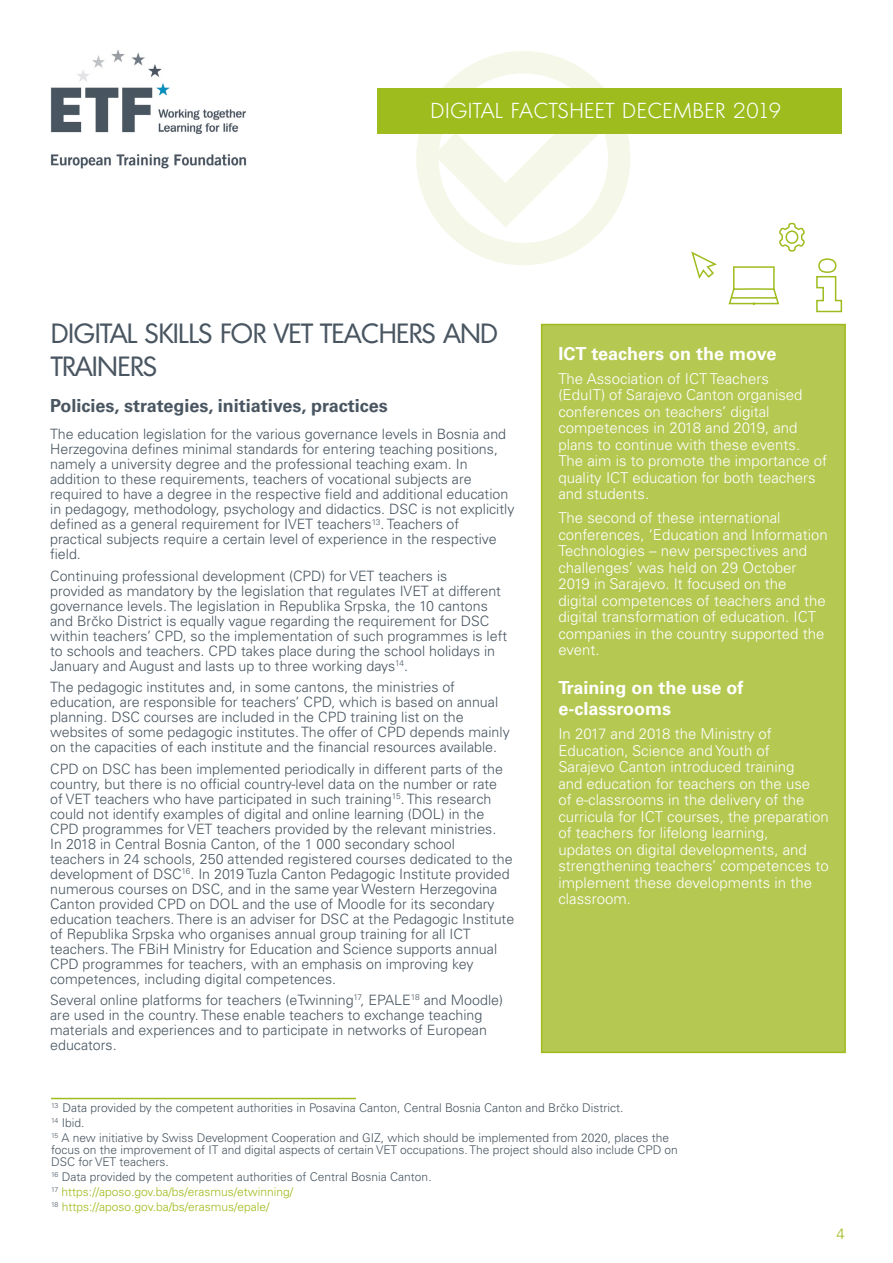
<style>
.page{position:relative;width:893px;height:1263px;background:#fff}
.page>*{position:absolute;margin:0;border:0;box-sizing:border-box;transform-origin:0 0}
.t1{font:27px/32.4px "Montreal TS";color:#495661}
.t2{font:300 21px "Montreal TS";letter-spacing:.05em;color:#fff}
.t3{font:700 18px/21.6px "Univers LTCYR 65";color:#fff}
.t4{font:700 18px "Univers LTCYR 65";color:#495661}
.t5{font:300 15px/16.5px "Univers LTCYR 45";color:#fff}
.t6{font:300 15px "Univers LTCYR 45";color:#9ebc1d}
.t7{font:300 14.25px/15px "Univers LTCYR 45";color:#495661}
.t8{font:300 12px/15px "Univers LTCYR 45";color:#495661}
.t9{font:300 12px/15px "Univers LTCYR 45";color:#9ebc1d}
.s1{color:#495661}
</style>
<div class="page">
<svg style="left:416px;top:51px;width:214px;height:214px"></svg>
<div style="left:378px;top:88px;width:464px;height:45px;background:#9ebc1d"></div>
<svg style="left:691px;top:251px;width:26px;height:28px"></svg>
<svg style="left:816px;top:276px;width:27px;height:37px"></svg>
<div style="left:818px;top:258px;width:18px;height:15px;border:2px solid #9ebc1d;border-radius:50%"></div>
<svg style="left:779px;top:222px;width:26px;height:30px"></svg>
<svg style="left:728px;top:266px;width:52px;height:39px"></svg>
<div style="left:541px;top:324px;width:305px;height:729px;background:#b4c852;border:2px solid #9ebc1d"></div>
<hr style="left:51px;top:1098px;width:305px;height:1px;background:#9ebc1d">
<img style="left:51px;top:50px;width:196px;height:119px">
<h2 class="t2" style="left:431px;top:98px;width:352px">DIGITAL FACTSHEET DECEMBER 2019</h2>
<h1 class="t1" style="left:51px;top:317px;width:448px">DIGITAL SKILLS FOR VET TEACHERS AND<br>TRAINERS</h1>
<p class="t4" style="left:50px;top:393px;width:339px">Policies, strategies, initiatives, practices</p>
<p class="t7" style="left:50px;top:426px;width:466px">The education legislation for the various governance levels in Bosnia and Herzegovina defines minimal standards for entering teaching positions, namely a university degree and the professional teaching exam. In addition to these requirements, teachers of vocational subjects are required to have a degree in the respective field and additional education in pedagogy, methodology, psychology and didactics. DSC is not explicitly defined as a general requirement for IVET teachers<sup>13</sup>. Teachers of practical subjects require a certain level of experience in the respective field.</p>
<p class="t7" style="left:50px;top:568px;width:458px">Continuing professional development (CPD) for VET teachers is<br>provided as mandatory by the legislation that regulates IVET at different governance levels. The legislation in Republika Srpska, the 10 cantons and Brčko District is equally vague regarding the requirement for DSC within teachers’ CPD, so the implementation of such programmes is left to schools and teachers. CPD takes place during the school holidays in January and August and lasts up to three working days<sup>14</sup>.</p>
<p class="t7" style="left:50px;top:679px;width:461px">The pedagogic institutes and, in some cantons, the ministries of education, are responsible for teachers’ CPD, which is based on annual planning. DSC courses are included in the CPD training list on the websites of some pedagogic institutes. The offer of CPD depends mainly on the capacities of each institute and the financial resources available.</p>
<p class="t7" style="left:50px;top:761px;width:466px">CPD on DSC has been implemented periodically in different parts of the country, but there is no official country-level data on the number or rate<br>of VET teachers who have participated in such training<sup>15</sup>. This research could not identify examples of digital and online learning (DOL) in the CPD programmes for VET teachers provided by the relevant ministries.<br>In 2018 in Central Bosnia Canton, of the 1 000 secondary school<br>teachers in 24 schools, 250 attended registered courses dedicated to the development of DSC<sup>16</sup>. In 2019 Tuzla Canton Pedagogic Institute provided numerous courses on DSC, and in the same year Western Herzegovina Canton provided CPD on DOL and the use of Moodle for its secondary education teachers. There is an adviser for DSC at the Pedagogic Institute of Republika Srpska who organises annual group training for all ICT teachers. The FBiH Ministry for Education and Science supports annual CPD programmes for teachers, with an emphasis on improving key competences, including digital competences.</p>
<p class="t7" style="left:50px;top:992px;width:454px">Several online platforms for teachers (eTwinning<sup>17</sup>, EPALE<sup>18</sup> and Moodle) are used in the country. These enable teachers to exchange teaching materials and experiences and to participate in networks of European educators.</p>
<p class="t3" style="left:558px;top:342px;width:219px">ICT teachers on the move</p>
<p class="t5" style="left:558px;top:370px;width:270px">The Association of ICT Teachers<br>(EduIT) of Sarajevo Canton organised conferences on teachers’ digital competences in 2018 and 2019, and plans to continue with these events.<br>The aim is to promote the importance of quality ICT education for both teachers and students.</p>
<p class="t5" style="left:558px;top:509px;width:271px">The second of these international conferences, ‘Education and Information Technologies – new perspectives and challenges’ was held on 29 October 2019 in Sarajevo. It focused on the digital competences of teachers and the digital transformation of education. ICT companies in the country supported the event.</p>
<p class="t3" style="left:558px;top:676px;width:186px">Training on the use of e-classrooms</p>
<p class="t5" style="left:558px;top:725px;width:272px">In 2017 and 2018 the Ministry of Education, Science and Youth of Sarajevo Canton introduced training<br>and education for teachers on the use<br>of e-classrooms in the delivery of the curricula for ICT courses, the preparation of teachers for lifelong learning,<br>updates on digital developments, and strengthening teachers’ competences to implement these developments in the classroom.</p>
<p class="t8" style="left:51px;top:1100px;width:620px"><sup>13</sup> Data provided by the competent authorities in Posavina Canton, Central Bosnia Canton and Brčko District.<br><sup>14</sup> Ibid.<br><sup>15</sup> A new initiative by Swiss Development Cooperation and GIZ, which should be implemented from 2020, places the</p>
<p class="t8" style="left:51px;top:1143px;width:628px;line-height:12px">focus on the improvement of IT and digital aspects of certain VET occupations. The project should also include CPD on<br>DSC for VET teachers.</p>
<p class="t9" style="left:51px;top:1169px;width:382px"><sup>16</sup> <span class="s1">Data provided by the competent authorities of Central Bosnia Canton.<br></span><sup>17</sup> https://aposo.gov.ba/bs/erasmus/etwinning/<br><sup>18</sup> https://aposo.gov.ba/bs/erasmus/epale/</p>
<p class="t6" style="left:837px;top:1223px;width:10px">4</p>
</div>
